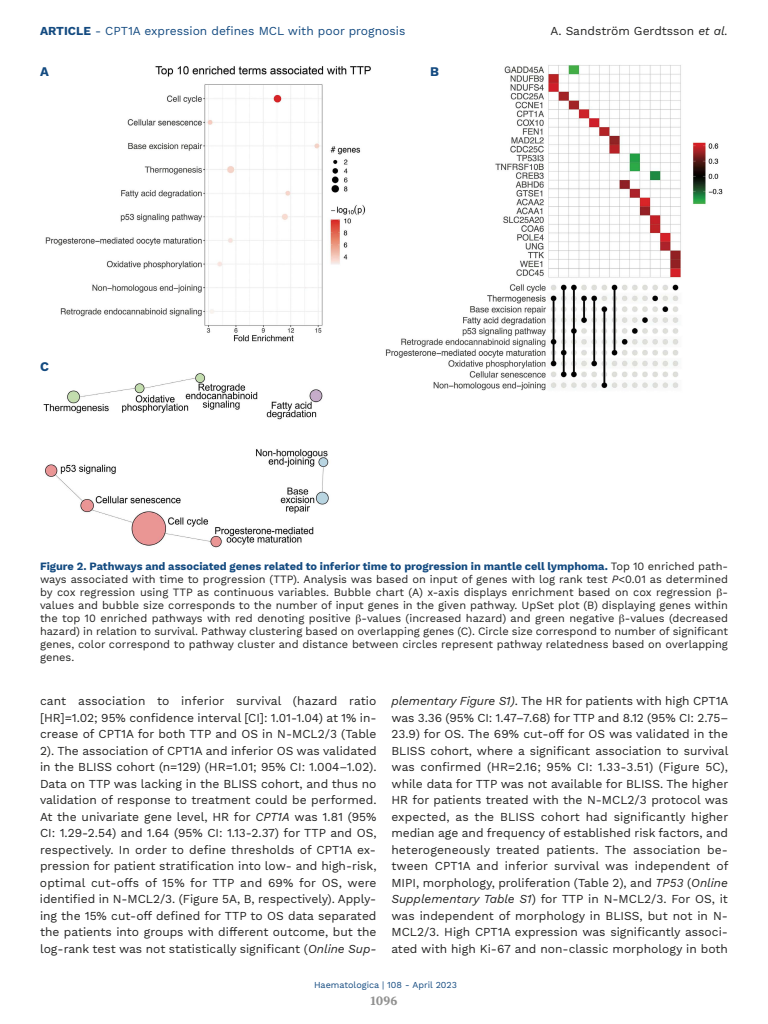
<style>
.page{position:relative;width:768px;height:1024px;background:#fff}
.page>*{position:absolute;margin:0;border:0;box-sizing:border-box;transform-origin:0 0}
.t1{font:700 13px "Work Sans";color:#134a80}
.t2{font:12px/16.5px "Work Sans";color:#222221;text-align:justify}
.t3{font:12px "Work Sans";color:#134a80}
.t4{font:700 12px "Volkhov";color:#919190}
.t5{font:11px/13px "Work Sans";color:#222221;text-align:justify}
.t6{font:9px "Work Sans";color:#134a80}
.s1{font-weight:700}
.s2{font-style:italic}
.s3{font-weight:700;color:#134a80}
</style>
<div class="page">
<img style="left:43px;top:64px;width:680px;height:484px">
<p class="t3" style="left:40px;top:24px;width:367px"><span class="s1">ARTICLE</span> - CPT1A expression defines MCL with poor prognosis</p>
<p class="t2" style="left:550px;top:23px;width:179px">A. Sandström Gerdtsson <span class="s2">et al.</span></p>
<p class="t1" style="left:40px;top:64px;width:10px">A</p>
<p class="t1" style="left:430px;top:64px;width:10px">B</p>
<p class="t1" style="left:40px;top:359px;width:10px">C</p>
<p class="t5" style="left:40px;top:560px;width:690px"><span class="s3">Figure 2. Pathways and associated genes related to inferior time to progression in mantle cell lymphoma.</span> Top 10 enriched path&shy;ways associated with time to progression (TTP). Analysis was based on input of genes with log rank test <span class="s2">P</span>&lt;0.01 as determined by cox regression using TTP as continuous variables. Bubble chart (A) x-axis displays enrichment based on cox regression - values and bubble size corresponds to the number of input genes in the given pathway. UpSet plot (B) displaying genes within the top 10 enriched pathways with red denoting positive -values (increased hazard) and green negative -values (decreased hazard) in relation to survival. Pathway clustering based on overlapping genes (C). Circle size correspond to number of significant genes, color correspond to pathway cluster and distance between circles represent pathway relatedness based on overlapping genes.</p>
<p class="t2" style="left:40px;top:693px;width:338px">cant association to inferior survival (hazard ratio [HR]=1.02; 95% confidence interval [CI]: 1.01-1.04) at 1% in&shy;crease of CPT1A for both TTP and OS in N-MCL2/3 (Table 2). The association of CPT1A and inferior OS was validated in the BLISS cohort (n=129) (HR=1.01; 95% CI: 1.004–1.02).<br>Data on TTP was lacking in the BLISS cohort, and thus no validation of response to treatment could be performed.<br>At the univariate gene level, HR for <span class="s2">CPT1A</span> was 1.81 (95% CI: 1.29-2.54) and 1.64 (95% CI: 1.13-2.37) for TTP and OS, respectively. In order to define thresholds of CPT1A ex&shy;pression for patient stratification into low- and high-risk, optimal cut-offs of 15% for TTP and 69% for OS, were identified in N-MCL2/3. (Figure 5A, B, respectively). Apply&shy;ing the 15% cut-off defined for TTP to OS data separated the patients into groups with different outcome, but the log-rank test was not statistically significant (<span class="s2">Online Sup-</span></p>
<p class="t2" style="left:391px;top:693px;width:339px"><span class="s2">plementary Figure S1)</span>. The HR for patients with high CPT1A was 3.36 (95% CI: 1.47–7.68) for TTP and 8.12 (95% CI: 2.75– 23.9) for OS. The 69% cut-off for OS was validated in the BLISS cohort, where a significant association to survival was confirmed (HR=2.16; 95% CI: 1.33-3.51) (Figure 5C), while data for TTP was not available for BLISS. The higher HR for patients treated with the N-MCL2/3 protocol was expected, as the BLISS cohort had significantly higher median age and frequency of established risk factors, and heterogeneously treated patients. The association be&shy;tween CPT1A and inferior survival was independent of MIPI, morphology, proliferation (Table 2), and <span class="s2">TP53</span> (<span class="s2">Online Supplementary Table S1</span>) for TTP in N-MCL2/3. For OS, it was independent of morphology in BLISS, but not in N-MCL2/3. High CPT1A expression was significantly associ&shy;ated with high Ki-67 and non-classic morphology in both</p>
<p class="t6" style="left:314px;top:979px;width:144px">Haematologica | 108 - April 2023</p>
<p class="t4" style="left:371px;top:993px;width:28px">1096</p>
</div>
